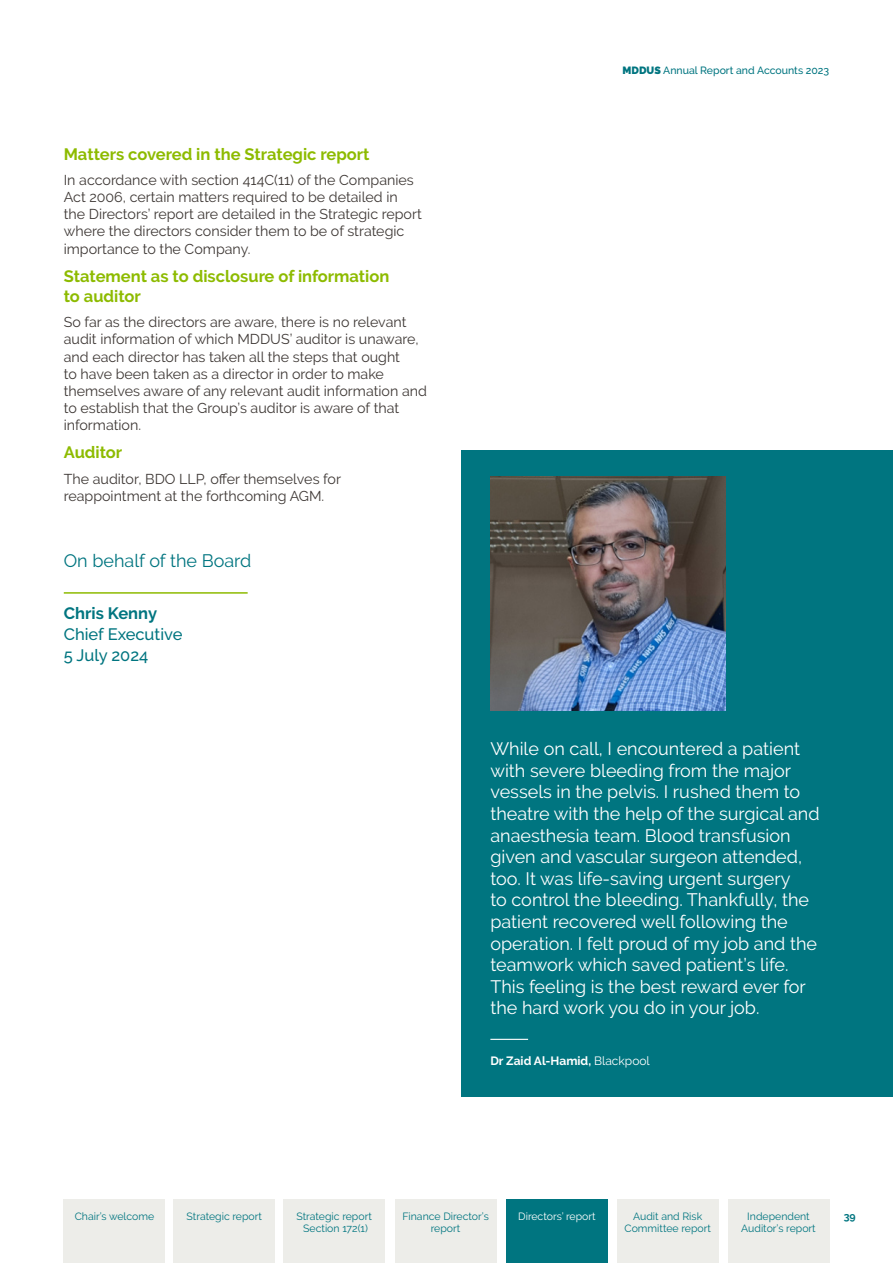
<style>
.page{position:relative;width:893px;height:1263px;background:#fff}
.page>*{position:absolute;margin:0;border:0;box-sizing:border-box;transform-origin:0 0}
.t1{font:18px/21.6px "Raleway";color:#fff}
.t2{font:18px "Raleway";color:#007580}
.t3{font:700 16.5px "Raleway";color:#8dbb00}
.t4{font:500 16.5px "Raleway";color:#007580}
.t5{font:700 16.5px "Raleway";color:#007580}
.t6{font:14.25px/17.1px "Raleway";color:#3e3835}
.t7{font:700 12px "Raleway";color:#fff}
.t8{font:10.5px/12.6px "Raleway";color:#007580;text-align:center}
.t9{font:500 10.5px "Raleway";color:#007580}
.t10{font:10.5px "Raleway";color:#fff}
.t11{font:700 10.5px "Raleway";color:#007580}
.s1{font-weight:900}
.s2{font-weight:400}
</style>
<div class="page">
<div style="left:64px;top:1199px;width:101px;height:64px;background:#edede9"></div>
<div style="left:174px;top:1199px;width:101px;height:64px;background:#edede9"></div>
<div style="left:283px;top:1199px;width:102px;height:64px;background:#edede9"></div>
<div style="left:395px;top:1199px;width:101px;height:64px;background:#edede9"></div>
<div style="left:506px;top:1199px;width:102px;height:64px;background:#007580"></div>
<div style="left:617px;top:1199px;width:101px;height:64px;background:#edede9"></div>
<div style="left:728px;top:1199px;width:101px;height:64px;background:#edede9"></div>
<hr style="left:64px;top:592px;width:184px;height:2px;background:#8dbb00">
<div style="left:461px;top:451px;width:432px;height:646px;background:#007580"></div>
<img style="left:490px;top:477px;width:236px;height:234px">
<hr style="left:490px;top:1039px;width:38px;height:1px;background:#fff">
<p class="t3" style="left:64px;top:144px;width:307px">Matters covered in the Strategic report</p>
<p class="t6" style="left:64px;top:172px;width:360px">In accordance with section 414C(11) of the Companies Act 2006, certain matters required to be detailed in the Directors’ report are detailed in the Strategic report where the directors consider them to be of strategic importance to the Company.</p>
<p class="t3" style="left:64px;top:267px;width:327px">Statement as to disclosure of information</p>
<p class="t3" style="left:64px;top:286px;width:79px">to auditor</p>
<p class="t6" style="left:64px;top:314px;width:365px">So far as the directors are aware, there is no relevant audit information of which MDDUS’ auditor is unaware, and each director has taken all the steps that ought<br>to have been taken as a director in order to make themselves aware of any relevant audit information and to establish that the Group’s auditor is aware of that information.</p>
<p class="t3" style="left:64px;top:443px;width:60px">Auditor</p>
<p class="t6" style="left:64px;top:470px;width:279px">The auditor, BDO LLP, offer themselves for reappointment at the forthcoming AGM.</p>
<p class="t2" style="left:64px;top:551px;width:189px">On behalf of the Board</p>
<p class="t5" style="left:64px;top:604px;width:95px">Chris Kenny</p>
<p class="t4" style="left:64px;top:625px;width:120px">Chief Executive</p>
<p class="t4" style="left:64px;top:646px;width:86px">5 July 2024</p>
<p class="t9" style="left:623px;top:64px;width:208px"><span class="s1">MDDUS</span> Annual Report and Accounts 2023</p>
<p class="t1" style="left:490px;top:738px;width:331px">While on call, I encountered a patient with severe bleeding from the major vessels in the pelvis. I rushed them to theatre with the help of the surgical and anaesthesia team. Blood transfusion given and vascular surgeon attended, too. It was life-saving urgent surgery<br>to control the bleeding. Thankfully, the patient recovered well following the operation. I felt proud of my job and the teamwork which saved patient’s life.</p>
<p class="t1" style="left:490px;top:975px;width:317px">This feeling is the best reward ever for the hard work you do in your job.</p>
<p class="t7" style="left:490px;top:1054px;width:161px">Dr Zaid Al-Hamid, <span class="s2">Blackpool</span></p>
<p class="t8" style="left:75px;top:1209px;width:81px">Chair’s welcome</p>
<p class="t8" style="left:187px;top:1209px;width:77px">Strategic report</p>
<p class="t8" style="left:402px;top:1209px;width:88px">Finance Director’s report</p>
<p class="t10" style="left:518px;top:1210px;width:79px">Directors’ report</p>
<p class="t8" style="left:624px;top:1209px;width:88px">Audit and Risk<br>Committee report</p>
<p class="t8" style="left:747px;top:1209px;width:64px">Independent</p>
<p class="t8" style="left:296px;top:1209px;width:77px">Strategic report</p>
<p class="t11" style="left:844px;top:1210px;width:14px">39</p>
<p class="t8" style="left:303px;top:1222px;width:66px">Section 172(1)</p>
<p class="t8" style="left:741px;top:1222px;width:76px">Auditor’s report</p>
</div>
